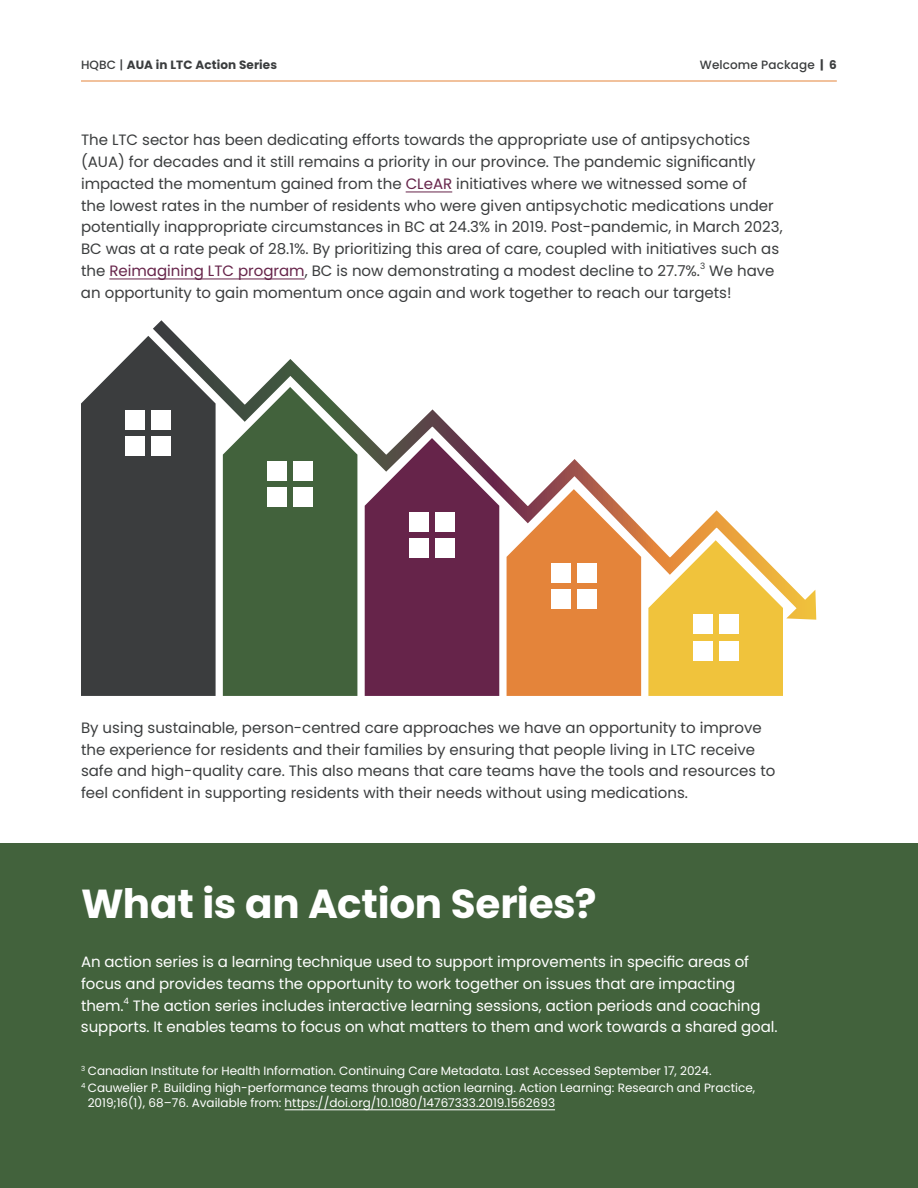
<style>
.page{position:relative;width:918px;height:1188px;background:#fff}
.page>*{position:absolute;margin:0;border:0;box-sizing:border-box;transform-origin:0 0}
.t1{font:700 40.5px "Poppins";letter-spacing:-.005em;color:#fff}
.t2{font:15px/21.8px "Poppins";color:#3b3d3e}
.t3{font:15px/21.8px "Poppins";letter-spacing:-.005em;color:#fff}
.t4{font:12px/17.7px "Poppins";color:#fff}
.t5{font:700 12px "Poppins";letter-spacing:.01em;color:#3b3d3e}
.t6{font:500 12px "Poppins";letter-spacing:.01em;color:#3b3d3e}
.t7{font:8.7px "Poppins";color:#3b3d3e}
.t8{font:8.7px "Poppins";color:#fff}
.s1{font-weight:500}
.s2{font-weight:700}
.s3{color:#66244a}
</style>
<div class="page">
<hr style="left:81px;top:81px;width:756px;height:1px;background:#e4843a">
<div style="left:0;top:843px;width:918px;height:345px;background:#42623c"></div>
<hr style="left:406px;top:192px;width:46px;height:1px;background:#66244a">
<hr style="left:109px;top:279px;width:196px;height:1px;background:#66244a">
<hr style="left:285px;top:1109px;width:270px;height:1px;background:#fff">
<svg style="left:81px;top:344px;width:135px;height:352px;background:#484a4b"></svg>
<div style="left:125px;top:410px;width:20px;height:20px;background:#fff"></div>
<div style="left:125px;top:436px;width:20px;height:20px;background:#fff"></div>
<div style="left:223px;top:627px;width:134px;height:69px;background:#42623c"></div>
<div style="left:365px;top:627px;width:134px;height:69px;background:#66244a"></div>
<div style="left:507px;top:627px;width:134px;height:69px;background:#e4843a"></div>
<svg style="left:140px;top:320px;width:677px;height:307px"></svg>
<svg style="left:648px;top:540px;width:168px;height:156px"></svg>
<p class="t5" style="left:81px;top:58px;width:198px"><span class="s1">HQBC |</span> AUA in LTC Action Series</p>
<p class="t6" style="left:700px;top:58px;width:138px">Welcome Package <span class="s2">| 6</span></p>
<p class="t2" style="left:81px;top:129px;width:703px">The LTC sector has been dedicating efforts towards the appropriate use of antipsychotics (AUA) for decades and it still remains a priority in our province. The pandemic significantly impacted the momentum gained from the <span class="s3">CLeAR</span> initiatives where we witnessed some of<br>the lowest rates in the number of residents who were given antipsychotic medications under potentially inappropriate circumstances in BC at 24.3% in 2019. Post-pandemic, in March 2023, BC was at a rate peak of 28.1%. By prioritizing this area of care, coupled with initiatives such as the <span class="s3">Reimagining LTC program</span>, BC is now demonstrating a modest decline to 27.7%.</p>
<p class="t7" style="left:700px;top:261px;width:7px">3</p>
<p class="t2" style="left:81px;top:260px;width:695px;text-indent:628px">We have an opportunity to gain momentum once again and work together to reach our targets!</p>
<p class="t2" style="left:81px;top:717px;width:696px">By using sustainable, person-centred care approaches we have an opportunity to improve the experience for residents and their families by ensuring that people living in LTC receive safe and high-quality care. This also means that care teams have the tools and resources to feel confident in supporting residents with their needs without using medications.</p>
<h1 class="t1" style="left:81px;top:881px;width:517px">What is an Action Series?</h1>
<p class="t3" style="left:81px;top:951px;width:670px">An action series is a learning technique used to support improvements in specific areas of focus and provides teams the opportunity to work together on issues that are impacting them.</p>
<p class="t8" style="left:124px;top:996px;width:7px">4</p>
<p class="t3" style="left:81px;top:995px;width:698px;text-indent:52px">The action series includes interactive learning sessions, action periods and coaching supports. It enables teams to focus on what matters to them and work towards a shared goal.</p>
<p class="t4" style="left:81px;top:1062px;width:676px"><sup>3</sup> Canadian Institute for Health Information. Continuing Care Metadata. Last Accessed September 17, 2024.<br><sup>4</sup> Cauwelier P. Building high-performance teams through action learning. Action Learning: Research and Practice,</p>
<p class="t4" style="left:88px;top:1094px;width:469px">2019;16(1), 68–76. Available from: https://doi.org/10.1080/14767333.2019.1562693</p>
</div>
